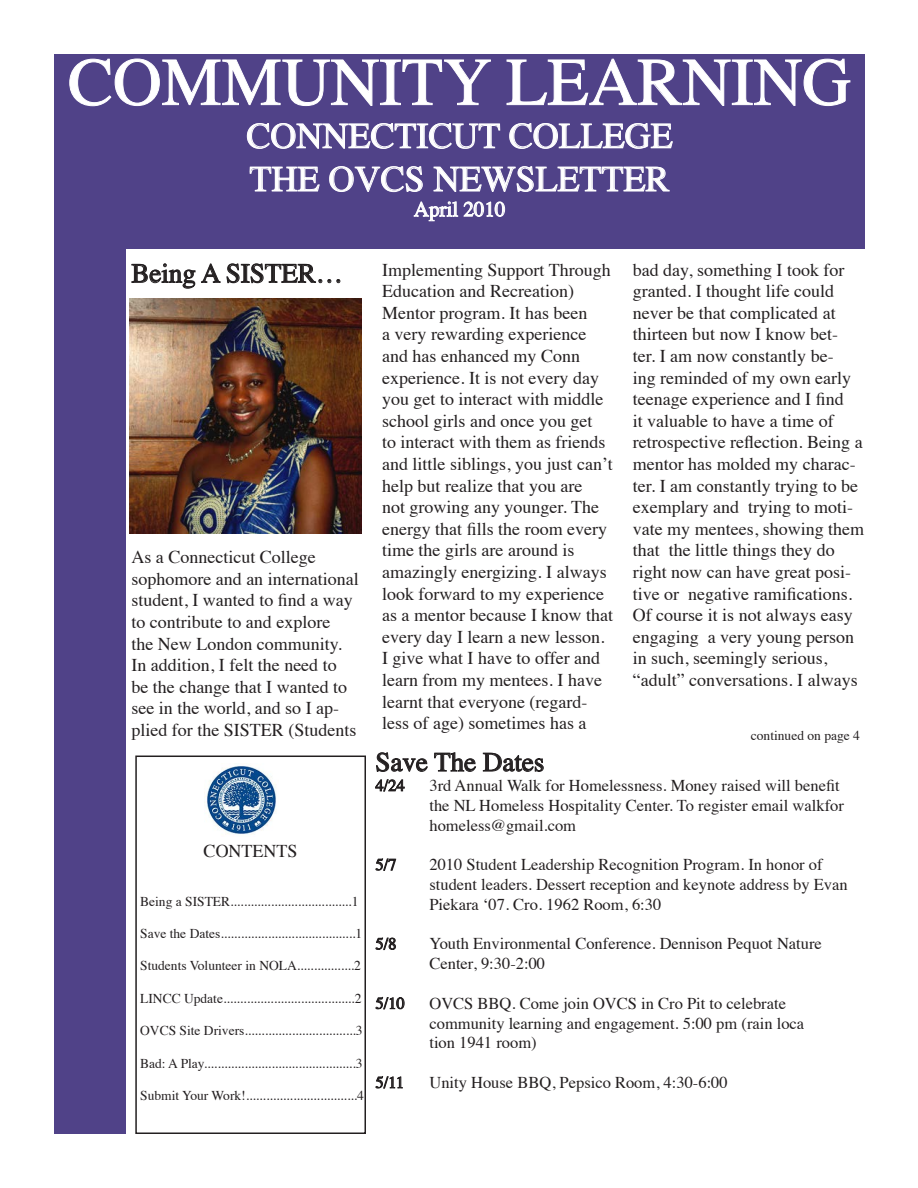
<style>
.page{position:relative;width:918px;height:1188px;background:#fff}
.page>*{position:absolute;margin:0;border:0;box-sizing:border-box;transform-origin:0 0}
.t1{font:67.5px "Times";color:#fff}
.t2{font:36px "Times";color:#fff}
.t3{font:27px "Times";color:#231f20}
.t4{font:21px "Times";color:#fff}
.t5{font:18px/21.6px "Times";color:#231f20}
.t6{font:16.5px/19.8px "Times";color:#231f20}
.t7{font:13.5px "Times";color:#231f20}
</style>
<div class="page">
<div style="left:55px;top:54px;width:810px;height:195px;background:#504288"></div>
<svg style="left:69px;top:58px;width:422px;height:48px"></svg>
<svg style="left:506px;top:58px;width:345px;height:48px"></svg>
<svg style="left:247px;top:123px;width:253px;height:26px"></svg>
<svg style="left:509px;top:123px;width:164px;height:26px"></svg>
<svg style="left:249px;top:166px;width:71px;height:26px"></svg>
<svg style="left:329px;top:166px;width:94px;height:26px"></svg>
<svg style="left:433px;top:166px;width:237px;height:26px"></svg>
<svg style="left:413px;top:201px;width:92px;height:21px"></svg>
<div style="left:54px;top:246px;width:72px;height:888px;background:#504288"></div>
<img style="left:205px;top:765px;width:72px;height:70px">
<div style="left:135px;top:756px;width:231px;height:378px;border:2px solid #231f20"></div>
<svg style="left:131px;top:263px;width:210px;height:26px"></svg>
<img style="left:130px;top:298px;width:231px;height:235px">
<svg style="left:375px;top:752px;width:169px;height:40px"></svg>
<svg style="left:375px;top:858px;width:21px;height:13px"></svg>
<svg style="left:375px;top:937px;width:21px;height:14px"></svg>
<svg style="left:375px;top:996px;width:30px;height:14px"></svg>
<svg style="left:375px;top:1076px;width:28px;height:13px"></svg>
<p class="t1" style="left:68px;top:19px;width:785px">COMMUNITY LEARNING</p>
<p class="t2" style="left:246px;top:102px;width:428px">CONNECTICUT COLLEGE</p>
<p class="t2" style="left:250px;top:145px;width:421px">THE OVCS NEWSLETTER</p>
<p class="t4" style="left:414px;top:190px;width:93px">April 2010</p>
<p class="t3" style="left:131px;top:248px;width:213px">Being A SISTER…</p>
<p class="t5" style="left:131px;top:545px;width:229px">As a Connecticut College sophomore and an international student, I wanted to find a way to contribute to and explore<br>the New London community.<br>In addition, I felt the need to<br>be the change that I wanted to see in the world, and so I ap&shy;plied for the SISTER (Students</p>
<p class="t5" style="left:204px;top:839px;width:95px">CONTENTS</p>
<p class="t7" style="left:140px;top:888px;width:220px">Being a SISTER....................................1</p>
<p class="t7" style="left:140px;top:921px;width:223px">Save the Dates........................................1</p>
<p class="t7" style="left:140px;top:953px;width:222px">Students Volunteer in NOLA.................2</p>
<p class="t7" style="left:140px;top:986px;width:223px">LINCC Update.......................................2</p>
<p class="t7" style="left:140px;top:1018px;width:224px">OVCS Site Drivers.................................3</p>
<p class="t7" style="left:140px;top:1050px;width:224px">Bad: A Play.............................................3</p>
<p class="t7" style="left:140px;top:1083px;width:225px">Submit Your Work!.................................4</p>
<p class="t5" style="left:382px;top:257px;width:232px">Implementing Support Through<br>Education and Recreation)<br>Mentor program. It has been<br>a very rewarding experience and has enhanced my Conn experience. It is not every day you get to interact with middle school girls and once you get<br>to interact with them as friends and little siblings, you just can’t help but realize that you are<br>not growing any younger. The energy that fills the room every time the girls are around is amazingly energizing. I always look forward to my experience as a mentor because I know that every day I learn a new lesson.<br>I give what I have to offer and learn from my mentees. I have learnt that everyone (regard&shy;less of age) sometimes has a</p>
<p class="t5" style="left:633px;top:257px;width:233px">bad day, something I took for granted. I thought life could never be that complicated at thirteen but now I know bet&shy;ter. I am now constantly be-<br>ing reminded of my own early teenage experience and I find<br>it valuable to have a time of retrospective reflection. Being a mentor has molded my charac&shy;ter. I am constantly trying to be exemplary and trying to moti&shy;vate my mentees, showing them that the little things they do right now can have great posi&shy;tive or negative ramifications.<br>Of course it is not always easy engaging a very young person in such, seemingly serious, “adult” conversations. I always</p>
<p class="t7" style="left:751px;top:723px;width:111px">continued on page 4</p>
<p class="t3" style="left:375px;top:737px;width:170px">Save The Dates</p>
<p class="t6" style="left:375px;top:774px;width:31px">4/24</p>
<p class="t6" style="left:429px;top:774px;width:412px">3rd Annual Walk for Homelessness. Money raised will benefit</p>
<p class="t6" style="left:429px;top:794px;width:416px">the NL Homeless Hospitality Center. To register email walkfor homeless@gmail.com</p>
<p class="t6" style="left:375px;top:853px;width:23px">5/7</p>
<p class="t6" style="left:429px;top:853px;width:395px">2010 Student Leadership Recognition Program. In honor of</p>
<p class="t6" style="left:429px;top:873px;width:420px">student leaders. Dessert reception and keynote address by Evan<br>Piekara ‘07. Cro. 1962 Room, 6:30</p>
<p class="t6" style="left:375px;top:932px;width:23px">5/8</p>
<p class="t6" style="left:429px;top:932px;width:394px">Youth Environmental Conference. Dennison Pequot Nature<br>Center, 9:30-2:00</p>
<p class="t6" style="left:375px;top:992px;width:31px">5/10</p>
<p class="t6" style="left:429px;top:992px;width:358px">OVCS BBQ. Come join OVCS in Cro Pit to celebrate</p>
<p class="t6" style="left:429px;top:1012px;width:376px">community learning and engagement. 5:00 pm (rain loca tion 1941 room)</p>
<p class="t6" style="left:375px;top:1071px;width:30px">5/11</p>
<p class="t6" style="left:429px;top:1071px;width:300px">Unity House BBQ, Pepsico Room, 4:30-6:00</p>
</div>
